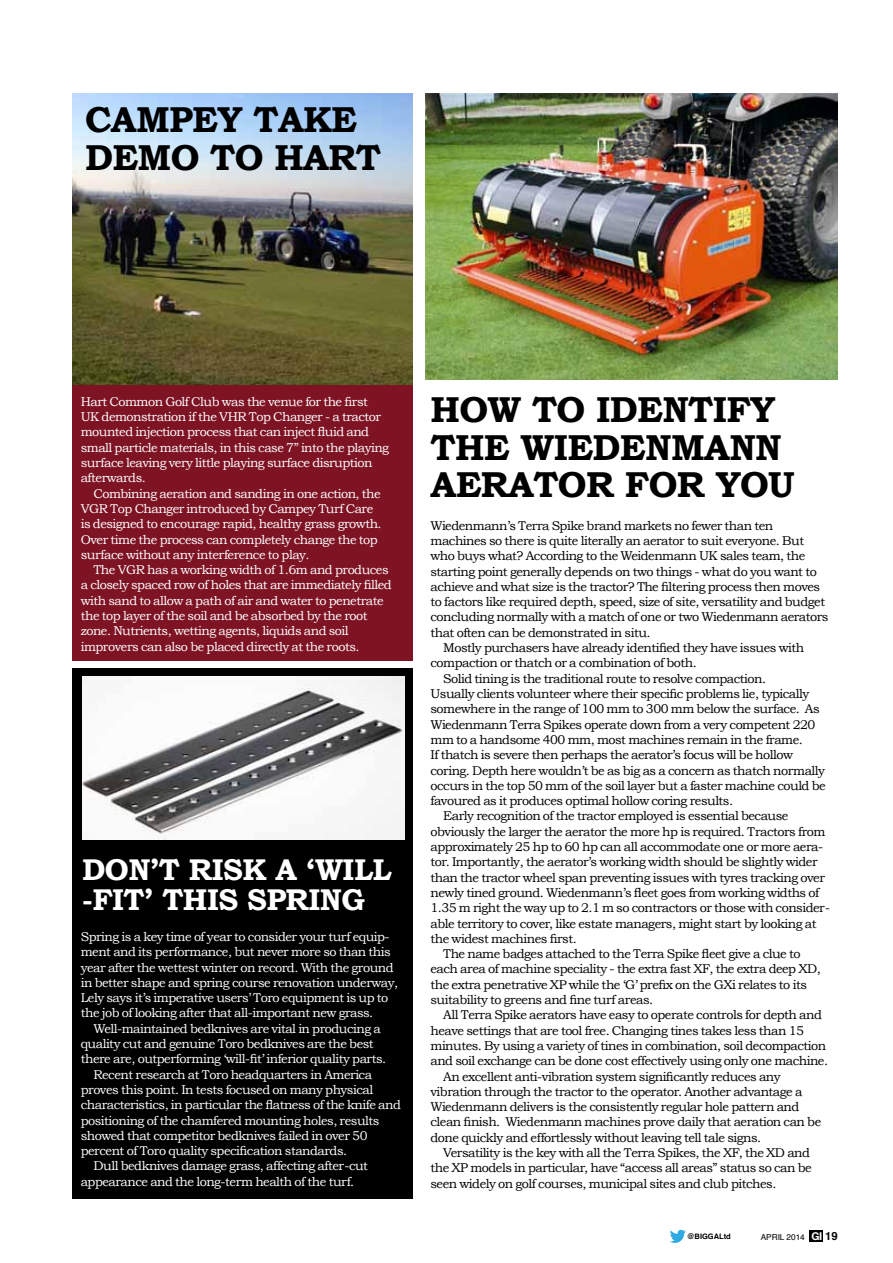
<style>
.page{position:relative;width:893px;height:1263px;background:#fff}
.page>*{position:absolute;margin:0;border:0;box-sizing:border-box;transform-origin:0 0}
.t1{font:700 36px/37.5px "Bookman Old Style";letter-spacing:-.02em;color:#000}
.t2{font:700 30px/30px "Bookman Old Style";letter-spacing:-.02em;color:#fff}
.t3{font:12.75px "Bookman Old Style";letter-spacing:-.04em;color:#000}
.t4{font:12.75px "Bookman Old Style";letter-spacing:-.04em;color:#fff}
.t5{font:8.25px "Helvetica";color:#000}
.t6{font:700 7.5px "Helvetica";color:#000}
.s1{font-family:"Helvetica Neue";font-weight:700;font-size:10.8px;color:#fff}
.s2{font-weight:700;font-size:11.25px}
</style>
<div class="page">
<div style="left:809px;top:1230px;width:14px;height:11px;background:#000"></div>
<svg style="left:670px;top:1230px;width:16px;height:13px"></svg>
<div style="left:72px;top:668px;width:340px;height:531px;background:#000"></div>
<img style="left:425px;top:94px;width:413px;height:286px">
<img style="left:82px;top:676px;width:322px;height:164px">
<div style="left:72px;top:94px;width:340px;height:567px;background:#7e1324"></div>
<img style="left:72px;top:94px;width:340px;height:291px">
<p class="t1" style="left:85px;top:101px;width:246px">CAMPEY TAKE<br>DEMO</p>
<p class="t1" style="left:210px;top:138px;width:172px">TO HART</p>
<p class="t4" style="left:81px;top:394px;width:289px">Hart Common Golf Club was the venue for the first</p>
<p class="t4" style="left:81px;top:409px;width:302px">UK demonstration if the VHR Top Changer - a tractor</p>
<p class="t4" style="left:81px;top:425px;width:290px">mounted injection process that can inject fluid and</p>
<p class="t4" style="left:81px;top:440px;width:310px">small particle materials, in this case 7” into the playing</p>
<p class="t4" style="left:81px;top:455px;width:293px">surface leaving very little playing surface disruption</p>
<p class="t4" style="left:81px;top:471px;width:67px">afterwards.</p>
<p class="t4" style="left:94px;top:486px;width:289px">Combining aeration and sanding in one action, the</p>
<p class="t4" style="left:81px;top:501px;width:294px">VGR Top Changer introduced by Campey Turf Care</p>
<p class="t4" style="left:81px;top:517px;width:302px">is designed to encourage rapid, healthy grass growth.</p>
<p class="t4" style="left:81px;top:532px;width:299px">Over time the process can completely change the top</p>
<p class="t4" style="left:81px;top:547px;width:230px">surface without any interference to play.</p>
<p class="t4" style="left:94px;top:562px;width:297px">The VGR has a working width of 1.6m and produces</p>
<p class="t4" style="left:81px;top:578px;width:313px">a closely spaced row of holes that are immediately filled</p>
<p class="t4" style="left:81px;top:593px;width:304px">with sand to allow a path of air and water to penetrate</p>
<p class="t4" style="left:81px;top:608px;width:288px">the top layer of the soil and be absorbed by the root</p>
<p class="t4" style="left:81px;top:624px;width:269px">zone. Nutrients, wetting agents, liquids and soil</p>
<p class="t4" style="left:81px;top:639px;width:280px">improvers can also be placed directly at the roots.</p>
<p class="t2" style="left:82px;top:855px;width:311px;text-indent:68px">’T RISK A ‘WILL -FIT’ THIS SPRING</p>
<p class="t2" style="left:82px;top:855px;width:24px">DON</p>
<p class="t4" style="left:81px;top:929px;width:310px">Spring is a key time of year to consider your turf equip-</p>
<p class="t4" style="left:81px;top:944px;width:312px">ment and its performance, but never more so than this</p>
<p class="t4" style="left:81px;top:960px;width:314px">year after the wettest winter on record. With the ground</p>
<p class="t4" style="left:81px;top:975px;width:319px">in better shape and spring course renovation underway,</p>
<p class="t4" style="left:81px;top:990px;width:309px">Lely says it’s imperative users’ Toro equipment is up to</p>
<p class="t4" style="left:81px;top:1006px;width:294px">the job of looking after that all-important new grass.</p>
<p class="t4" style="left:94px;top:1021px;width:289px">Well-maintained bedknives are vital in producing a</p>
<p class="t4" style="left:81px;top:1036px;width:294px">quality cut and genuine Toro bedknives are the best</p>
<p class="t4" style="left:81px;top:1052px;width:307px">there are, outperforming ‘will-fit’ inferior quality parts.</p>
<p class="t4" style="left:94px;top:1067px;width:280px">Recent research at Toro headquarters in America</p>
<p class="t4" style="left:81px;top:1082px;width:294px">proves this point. In tests focused on many physical</p>
<p class="t4" style="left:81px;top:1097px;width:322px">characteristics, in particular the flatness of the knife and</p>
<p class="t4" style="left:81px;top:1113px;width:300px">positioning of the chamfered mounting holes, results</p>
<p class="t4" style="left:81px;top:1128px;width:288px">showed that competitor bedknives failed in over 50</p>
<p class="t4" style="left:81px;top:1143px;width:268px">percent of Toro quality specification standards.</p>
<p class="t4" style="left:94px;top:1159px;width:276px">Dull bedknives damage grass, affecting after-cut</p>
<p class="t4" style="left:81px;top:1174px;width:275px">appearance and the long-term health of the turf.</p>
<p class="t1" style="left:430px;top:391px;width:353px">HOW TO IDENTI FY<br>THE WIEDENMANN<br>AERAT</p>
<p class="t1" style="left:558px;top:466px;width:235px">OR FOR YOU</p>
<p class="t3" style="left:430px;top:518px;width:344px">Wiedenmann’s Terra Spike brand markets no fewer than ten</p>
<p class="t3" style="left:430px;top:533px;width:375px">machines so there is quite literally an aerator to suit everyone. But</p>
<p class="t3" style="left:430px;top:549px;width:376px">who buys what? According to the Weidenmann UK sales team, the</p>
<p class="t3" style="left:430px;top:564px;width:388px">starting point generally depends on two things - what do you want to</p>
<p class="t3" style="left:430px;top:579px;width:391px">achieve and what size is the tractor? The filtering process then moves</p>
<p class="t3" style="left:430px;top:594px;width:396px">to factors like required depth, speed, size of site, versatility and budget</p>
<p class="t3" style="left:430px;top:610px;width:399px">concluding normally with a match of one or two Wiedenmann aerators</p>
<p class="t3" style="left:430px;top:625px;width:222px">that often can be demonstrated in situ.</p>
<p class="t3" style="left:443px;top:640px;width:362px">Mostly purchasers have already identified they have issues with</p>
<p class="t3" style="left:430px;top:656px;width:268px">compaction or thatch or a combination of both.</p>
<p class="t3" style="left:443px;top:671px;width:324px">Solid tining is the traditional route to resolve compaction.</p>
<p class="t3" style="left:430px;top:686px;width:380px">Usually clients volunteer where their specific problems lie, typically</p>
<p class="t3" style="left:430px;top:702px;width:391px">somewhere in the range of 100 mm to 300 mm below the surface. As</p>
<p class="t3" style="left:430px;top:717px;width:386px">Wiedenmann Terra Spikes operate down from a very competent 220</p>
<p class="t3" style="left:430px;top:732px;width:374px">mm to a handsome 400 mm, most machines remain in the frame.</p>
<p class="t3" style="left:430px;top:747px;width:364px">If thatch is severe then perhaps the aerator’s focus will be hollow</p>
<p class="t3" style="left:430px;top:763px;width:396px">coring. Depth here wouldn’t be as big as a concern as thatch normally</p>
<p class="t3" style="left:430px;top:778px;width:397px">occurs in the top 50 mm of the soil layer but a faster machine could be</p>
<p class="t3" style="left:430px;top:793px;width:304px">favoured as it produces optimal hollow coring results.</p>
<p class="t3" style="left:443px;top:809px;width:347px">Early recognition of the tractor employed is essential because</p>
<p class="t3" style="left:430px;top:824px;width:396px">obviously the larger the aerator the more hp is required. Tractors from</p>
<p class="t3" style="left:430px;top:839px;width:394px">approximately 25 hp to 60 hp can all accommodate one or more aera-</p>
<p class="t3" style="left:430px;top:855px;width:389px">tor. Importantly, the aerator’s working width should be slightly wider</p>
<p class="t3" style="left:430px;top:870px;width:396px">than the tractor wheel span preventing issues with tyres tracking over</p>
<p class="t3" style="left:430px;top:885px;width:390px">newly tined ground. Wiedenmann’s fleet goes from working widths of</p>
<p class="t3" style="left:430px;top:900px;width:401px">1.35 m right the way up to 2.1 m so contractors or those with consider-</p>
<p class="t3" style="left:430px;top:916px;width:388px">able territory to cover, like estate managers, might start by looking at</p>
<p class="t3" style="left:430px;top:931px;width:148px">the widest machines first.</p>
<p class="t3" style="left:443px;top:946px;width:359px">The name badges attached to the Terra Spike fleet give a clue to</p>
<p class="t3" style="left:430px;top:962px;width:392px">each area of machine speciality - the extra fast XF, the extra deep XD,</p>
<p class="t3" style="left:430px;top:977px;width:378px">the extra penetrative XP while the ‘G’ prefix on the GXi relates to its</p>
<p class="t3" style="left:430px;top:992px;width:224px">suitability to greens and fine turf areas.</p>
<p class="t3" style="left:443px;top:1008px;width:380px">All Terra Spike aerators have easy to operate controls for depth and</p>
<p class="t3" style="left:430px;top:1023px;width:375px">heave settings that are tool free. Changing tines takes less than 15</p>
<p class="t3" style="left:430px;top:1038px;width:397px">minutes. By using a variety of tines in combination, soil decompaction</p>
<p class="t3" style="left:430px;top:1053px;width:399px">and soil exchange can be done cost effectively using only one machine.</p>
<p class="t3" style="left:443px;top:1069px;width:339px">An excellent anti-vibration system significantly reduces any</p>
<p class="t3" style="left:430px;top:1084px;width:373px">vibration through the tractor to the operator. Another advantage a</p>
<p class="t3" style="left:430px;top:1099px;width:370px">Wiedenmann delivers is the consistently regular hole pattern and</p>
<p class="t3" style="left:430px;top:1115px;width:392px">clean finish. Wiedenmann machines prove daily that aeration can be</p>
<p class="t3" style="left:430px;top:1130px;width:332px">done quickly and effortlessly without leaving tell tale signs.</p>
<p class="t3" style="left:443px;top:1145px;width:368px">Versatility is the key with all the Terra Spikes, the XF, the XD and</p>
<p class="t3" style="left:430px;top:1161px;width:383px">the XP models in particular, have “access all areas” status so can be</p>
<p class="t3" style="left:430px;top:1176px;width:347px">seen widely on golf courses, municipal sites and club pitches.</p>
<p class="t6" style="left:687px;top:1230px;width:45px">@BIGGALtd</p>
<p class="t5" style="left:761px;top:1231px;width:78px">APRIL 2014 <span class="s1">GI</span> <span class="s2">19</span></p>
</div>
